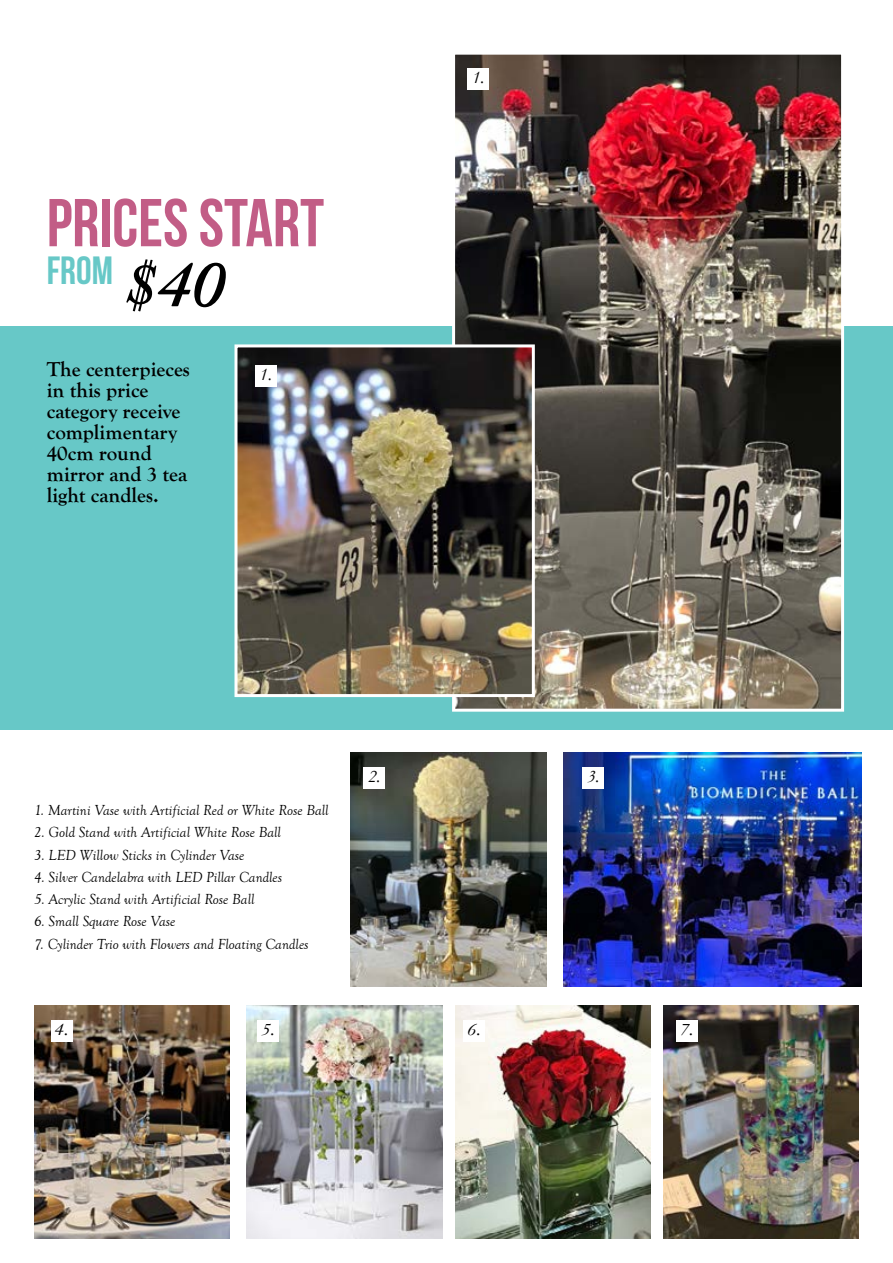
<style>
.page{position:relative;width:893px;height:1263px;background:#fff}
.page>*{position:absolute;margin:0;border:0;box-sizing:border-box;transform-origin:0 0}
.t1{font:67.5px "Bebas Neue";color:#c25d86}
.t2{font:39.3px "Bebas Neue";color:#67c8c7}
.t3{font:700 21px/21px "Goudy Old Style T";color:#000}
.t4{font:italic 18px "Garamond";color:#000}
.t5{font:italic 18px "Garamond";color:#000;scale:1.1 1}
.t6{font:italic 15px "Goudy Old Style T";color:#000}
.s1{font-family:"Adobe Caslon Pro";font-weight:600;font-style:italic;font-size:67.5px;color:#000}
</style>
<div class="page">
<img style="left:34px;top:1005px;width:196px;height:234px">
<div style="left:0;top:326px;width:893px;height:404px;background:#67c8c7"></div>
<img style="left:456px;top:56px;width:384px;height:652px">
<div style="left:452px;top:52px;width:392px;height:660px;border:3px solid #fff"></div>
<img style="left:238px;top:348px;width:293px;height:345px">
<div style="left:234px;top:344px;width:301px;height:353px;border:3px solid #fff"></div>
<img style="left:455px;top:1005px;width:196px;height:234px">
<img style="left:663px;top:1005px;width:196px;height:234px">
<img style="left:351px;top:753px;width:195px;height:233px">
<img style="left:247px;top:1005px;width:195px;height:234px">
<img style="left:563px;top:753px;width:299px;height:233px">
<div style="left:583px;top:767px;width:21px;height:21px;background:#fff"></div>
<div style="left:364px;top:767px;width:21px;height:21px;background:#fff"></div>
<div style="left:468px;top:68px;width:21px;height:21px;background:#fff"></div>
<div style="left:255px;top:366px;width:21px;height:21px;background:#fff"></div>
<div style="left:51px;top:1020px;width:21px;height:22px;background:#fff"></div>
<div style="left:257px;top:1020px;width:22px;height:22px;background:#fff"></div>
<div style="left:463px;top:1020px;width:22px;height:22px;background:#fff"></div>
<div style="left:676px;top:1020px;width:21px;height:22px;background:#fff"></div>
<h1 class="t1" style="left:47px;top:186px;width:279px">PRICES START</h1>
<h2 class="t2" style="left:47px;top:249px;width:179px">FROM <span class="s1">$40</span></h2>
<h3 class="t3" style="left:47px;top:359px;width:145px">The centerpieces in this price category receive complimentary<br>40cm round mirror and 3 tea light candles.</h3>
<p class="t4" style="left:260px;top:363px;width:14px">1.</p>
<p class="t4" style="left:472px;top:65px;width:14px">1.</p>
<p class="t6" style="left:34px;top:802px;width:296px">1. Martini Vase with Artificial Red or White Rose Ball</p>
<p class="t6" style="left:34px;top:824px;width:248px">2. Gold Stand with Artificial White Rose Ball</p>
<p class="t6" style="left:34px;top:846px;width:212px">3. LED Willow Sticks in Cylinder Vase</p>
<p class="t6" style="left:34px;top:869px;width:250px">4. Silver Candelabra with LED Pillar Candles</p>
<p class="t6" style="left:34px;top:891px;width:222px">5. Acrylic Stand with Artificial Rose Ball</p>
<p class="t6" style="left:34px;top:913px;width:143px">6. Small Square Rose Vase</p>
<p class="t6" style="left:34px;top:935px;width:276px">7. Cylinder Trio with Flowers and Floating Candles</p>
<p class="t4" style="left:368px;top:764px;width:14px">2.</p>
<p class="t4" style="left:587px;top:764px;width:14px">3.</p>
<p class="t5" style="left:55px;top:1017px;width:14px">4.</p>
<p class="t5" style="left:261px;top:1017px;width:14px">5.</p>
<p class="t5" style="left:467px;top:1017px;width:14px">6.</p>
<p class="t5" style="left:680px;top:1017px;width:14px">7.</p>
</div>
